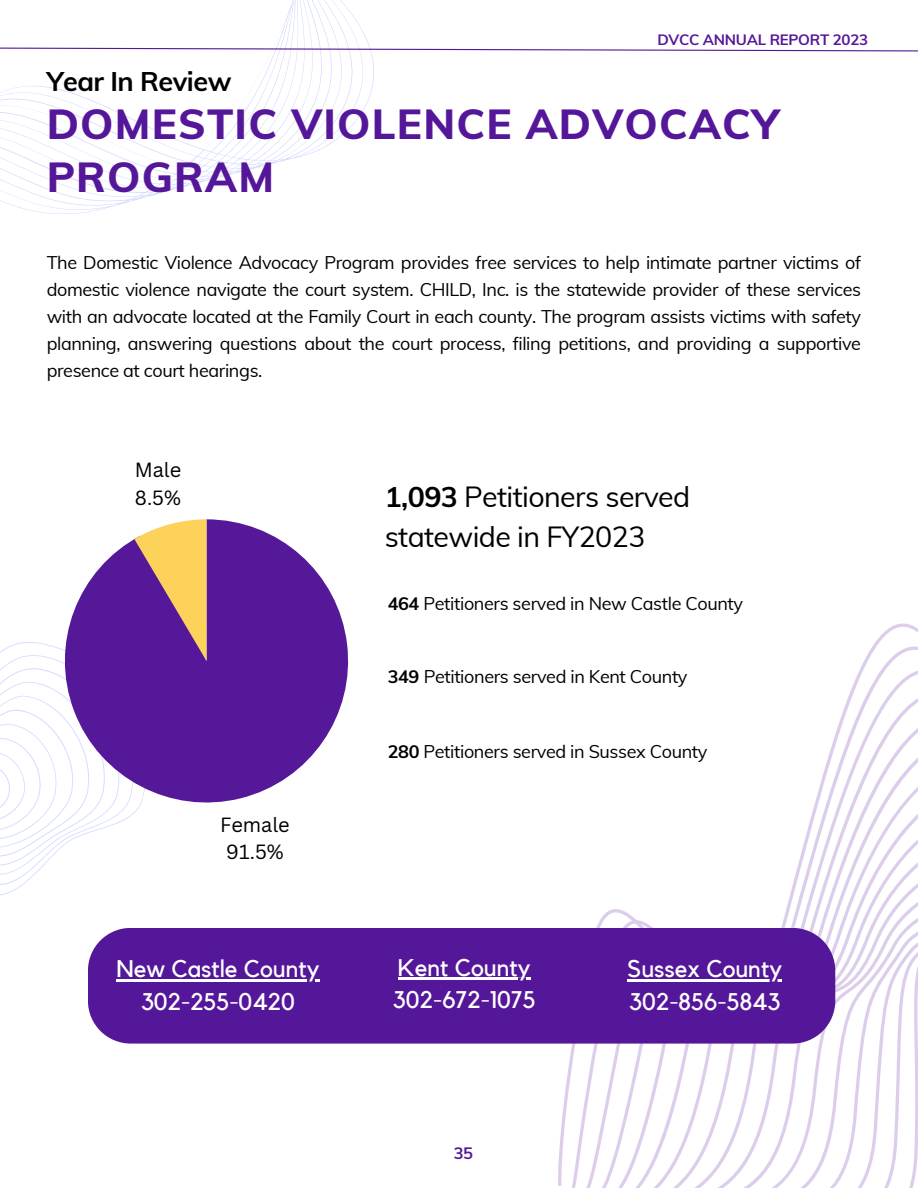
<style>
.page{position:relative;width:918px;height:1188px;background:#fff}
.page>*{position:absolute;margin:0;border:0;box-sizing:border-box;transform-origin:0 0}
.t1{font:800 42px/52.8px "Muli";letter-spacing:.03em;color:#551799}
.t2{font:28.5px/39.3px "Muli";letter-spacing:-.02em;color:#000}
.t3{font:700 27px "Muli";letter-spacing:-.02em;color:#000}
.t4{font:24px "Kollektif";color:#fff}
.t5{font:19.95px "Canva Sans";color:#000}
.t6{font:18px/27px "Muli";letter-spacing:-.02em;color:#000;text-align:justify}
.t7{font:700 16.5px "Muli";color:#551799}
.t8{font:700 15px "Muli";letter-spacing:-.02em;color:#551799}
.s1{font-weight:700}
</style>
<div class="page">
<svg style="left:0;top:0;width:374px;height:214px"></svg>
<svg style="left:0;top:47px;width:918px;height:5px"></svg>
<svg style="left:559px;top:707px;width:353px;height:481px"></svg>
<svg style="left:574px;top:722px;width:344px;height:466px"></svg>
<svg style="left:590px;top:737px;width:328px;height:451px"></svg>
<svg style="left:606px;top:753px;width:312px;height:435px"></svg>
<svg style="left:622px;top:768px;width:296px;height:420px"></svg>
<svg style="left:637px;top:783px;width:281px;height:405px"></svg>
<svg style="left:653px;top:799px;width:265px;height:389px"></svg>
<svg style="left:669px;top:814px;width:249px;height:374px"></svg>
<svg style="left:685px;top:829px;width:233px;height:359px"></svg>
<svg style="left:700px;top:844px;width:218px;height:344px"></svg>
<div style="left:88px;top:928px;width:747px;height:116px;background:#551799"></div>
<hr style="left:116px;top:980px;width:204px;height:2px;background:#fff">
<hr style="left:398px;top:978px;width:133px;height:2px;background:#fff">
<hr style="left:628px;top:980px;width:154px;height:2px;background:#fff">
<svg style="left:207px;top:519px;width:141px;height:283px;fill:#551899"></svg>
<svg style="left:0;top:519px;width:207px;height:377px"></svg>
<p class="t8" style="left:657px;top:30px;width:212px">DVCC ANNUAL REPORT 2023</p>
<p class="t3" style="left:47px;top:63px;width:186px">Year In Review</p>
<p class="t1" style="left:47px;top:97px;width:734px">DOMESTIC VIOLENCE ADVOCACY<br>PROGRAM</p>
<p class="t6" style="left:47px;top:249px;width:816px">The Domestic Violence Advocacy Program provides free services to help intimate partner victims of domestic violence navigate the court system. CHILD, Inc. is the statewide provider of these services with an advocate located at the Family Court in each county. The program assists victims with safety planning, answering questions about the court process, filing petitions, and providing a supportive presence at court hearings.</p>
<p class="t5" style="left:135px;top:456px;width:48px">Male</p>
<p class="t5" style="left:135px;top:484px;width:48px">8.5%</p>
<p class="t5" style="left:220px;top:810px;width:71px">Female</p>
<p class="t5" style="left:226px;top:838px;width:59px">91.5%</p>
<p class="t4" style="left:116px;top:958px;width:205px">New Castle County</p>
<p class="t4" style="left:141px;top:991px;width:156px">302-255-0420</p>
<p class="t2" style="left:385px;top:477px;width:307px"><span class="s1">1,093</span> Petitioners served statewide in FY2023</p>
<p class="t6" style="left:388px;top:590px;width:357px"><span class="s1">464</span> Petitioners served in New Castle County</p>
<p class="t6" style="left:388px;top:663px;width:301px"><span class="s1">349</span> Petitioners served in Kent County</p>
<p class="t6" style="left:388px;top:738px;width:321px"><span class="s1">280</span> Petitioners served in Sussex County</p>
<p class="t4" style="left:398px;top:956px;width:134px">Kent County</p>
<p class="t4" style="left:393px;top:989px;width:144px">302-672-1075</p>
<p class="t7" style="left:454px;top:1142px;width:21px">35</p>
<p class="t4" style="left:628px;top:958px;width:156px">Sussex County</p>
<p class="t4" style="left:629px;top:991px;width:153px">302-856-5843</p>
</div>
